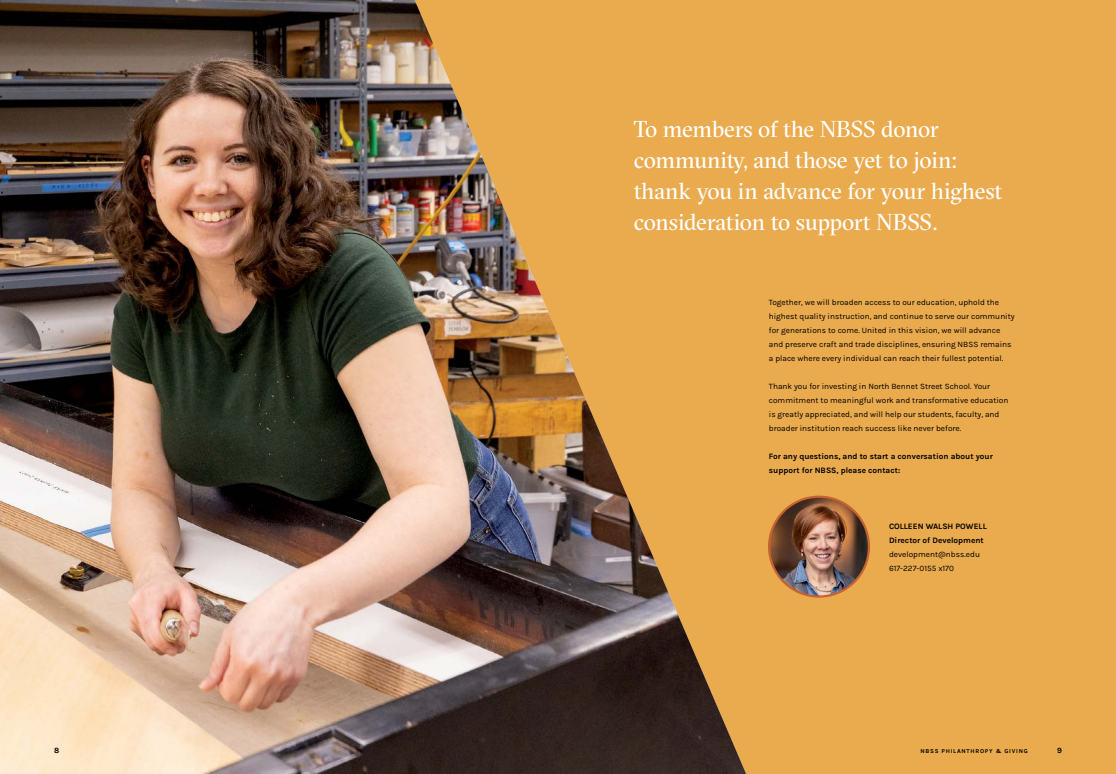
<style>
.page{position:relative;width:1116px;height:774px;background:#eaaa4e}
.page>*{position:absolute;margin:0;border:0;box-sizing:border-box;transform-origin:0 0}
.t1{font:23px/31px "GT Sectra Fine";letter-spacing:-.01em;color:#fff}
.t2{font:8.2px/14px "Karla";color:#000}
.t3{font:700 8.2px/14px "Karla";color:#000}
.t4{font:700 8px "Karla";color:#000}
.t5{font:700 6px "Karla";letter-spacing:.125em;color:#000}
</style>
<div class="page">
<img style="left:769px;top:497px;width:100px;height:100px;border-radius:50px">
<div style="left:768px;top:496px;width:102px;height:102px;border:2px solid #c76231;border-radius:50%"></div>
<img style="left:0;top:0;width:746px;height:774px">
<h1 class="t1" style="left:634px;top:114px;width:370px">To members of the NBSS donor community, and those yet to join: thank you in advance for your highest consideration to support NBSS.</h1>
<p class="t2" style="left:769px;top:295px;width:247px">Together, we will broaden access to our education, uphold the highest quality instruction, and continue to serve our community for generations to come. United in this vision, we will advance and preserve craft and trade disciplines, ensuring NBSS remains a place where every individual can reach their fullest potential.</p>
<p class="t2" style="left:769px;top:379px;width:241px">Thank you for investing in North Bennet Street School. Your commitment to meaningful work and transformative education is greatly appreciated, and will help our students, faculty, and broader institution reach success like never before.</p>
<p class="t3" style="left:769px;top:449px;width:226px">For any questions, and to start a conversation about your support for NBSS, please contact:</p>
<p class="t3" style="left:889px;top:519px;width:99px">COLLEEN WALSH POWELL<br>Director of Development</p>
<p class="t2" style="left:889px;top:547px;width:93px">development@nbss.edu<br>617-227-0155 x170</p>
<p class="t4" style="left:54px;top:745px;width:7px">8</p>
<p class="t5" style="left:920px;top:747px;width:109px">NBSS PHILANTHROPY &amp; GIVING</p>
<p class="t4" style="left:1057px;top:745px;width:6px">9</p>
</div>
